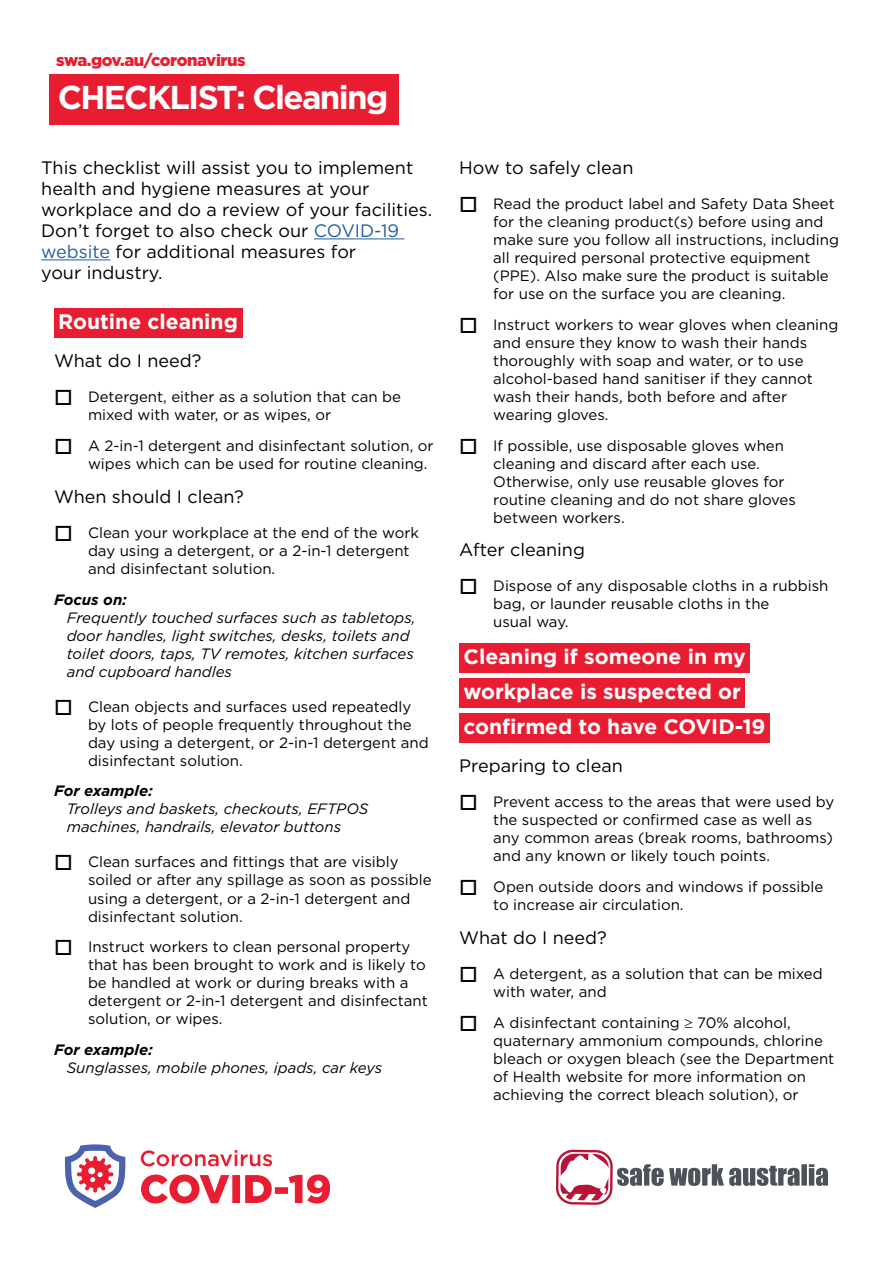
<style>
.page{position:relative;width:893px;height:1263px;background:#fff}
.page>*{position:absolute;margin:0;border:0;box-sizing:border-box;transform-origin:0 0}
.t1{font:700 33px "Gotham";letter-spacing:-.05em;color:#fff}
.t2{font:700 21px/35px "Gotham";color:#fff}
.t3{font:18px/21px "Gotham";color:#000}
.t4{font:900 16.5px "Gotham";letter-spacing:-.025em;color:#e81d32}
.t5{font:15px/18px "Gotham";color:#000}
.t6{font:italic 15px/18px "Gotham";color:#000}
.t7{font:italic 700 15px "Gotham";color:#000}
.s1{color:#215e9e}
</style>
<div class="page">
<div style="left:49px;top:74px;width:349px;height:50px;background:#e81d32"></div>
<svg style="left:65px;top:1144px;width:60px;height:64px"></svg>
<svg style="left:141px;top:1174px;width:189px;height:29px"></svg>
<svg style="left:141px;top:1150px;width:131px;height:16px"></svg>
<div style="left:54px;top:308px;width:188px;height:30px;background:#e81d32"></div>
<hr style="left:314px;top:238px;width:90px;height:1px;background:#215e9e">
<hr style="left:41px;top:259px;width:69px;height:1px;background:#215e9e">
<div style="left:459px;top:643px;width:291px;height:30px;background:#e81d32"></div>
<div style="left:459px;top:678px;width:286px;height:30px;background:#e81d32"></div>
<div style="left:459px;top:713px;width:311px;height:30px;background:#e81d32"></div>
<svg style="left:556px;top:1149px;width:272px;height:56px"></svg>
<p class="t4" style="left:56px;top:49px;width:191px">swa.gov.au/coronavirus</p>
<h1 class="t1" style="left:58px;top:76px;width:332px">CHECKLIST: Cleaning</h1>
<p class="t3" style="left:41px;top:157px;width:392px">This checklist will assist you to implement health and hygiene measures at your workplace and do a review of your facilities.<br>Don’t forget to also check our <span class="s1">COVID-19 website</span> for additional measures for<br>your industry.</p>
<p class="t3" style="left:459px;top:157px;width:176px">How to safely clean</p>
<p class="t5" style="left:493px;top:194px;width:347px">Read the product label and Safety Data Sheet for the cleaning product(s) before using and make sure you follow all instructions, including all required personal protective equipment (PPE). Also make sure the product is suitable for use on the surface you are cleaning.</p>
<p class="t5" style="left:493px;top:315px;width:347px">Instruct workers to wear gloves when cleaning and ensure they know to wash their hands thoroughly with soap and water, or to use alcohol-based hand sanitiser if they cannot wash their hands, both before and after wearing gloves.</p>
<p class="t5" style="left:493px;top:436px;width:304px">If possible, use disposable gloves when cleaning and discard after each use.<br>Otherwise, only use reusable gloves for routine cleaning and do not share gloves between workers.</p>
<p class="t3" style="left:459px;top:539px;width:127px">After cleaning</p>
<p class="t5" style="left:493px;top:577px;width:337px">Dispose of any disposable cloths in a rubbish bag, or launder reusable cloths in the<br>usual way.</p>
<h2 class="t2" style="left:463px;top:639px;width:303px">Cleaning if someone in my workplace is suspected or confirmed to have COVID-19</h2>
<p class="t3" style="left:459px;top:755px;width:165px">Preparing to clean</p>
<p class="t5" style="left:493px;top:793px;width:343px">Prevent access to the areas that were used by the suspected or confirmed case as well as any common areas (break rooms, bathrooms) and any known or likely touch points.</p>
<p class="t5" style="left:493px;top:877px;width:331px">Open outside doors and windows if possible to increase air circulation.</p>
<p class="t3" style="left:459px;top:926px;width:149px">What do I need?</p>
<p class="t5" style="left:493px;top:964px;width:331px">A detergent, as a solution that can be mixed with water, and</p>
<p class="t5" style="left:493px;top:1013px;width:343px">A disinfectant containing ≥ 70% alcohol, quaternary ammonium compounds, chlorine bleach or oxygen bleach (see the Department of Health website for more information on achieving the correct bleach solution), or</p>
<h2 class="t2" style="left:58px;top:304px;width:181px">Routine cleaning</h2>
<p class="t3" style="left:54px;top:350px;width:149px">What do I need?</p>
<p class="t5" style="left:88px;top:388px;width:314px">Detergent, either as a solution that can be mixed with water, or as wipes, or</p>
<p class="t5" style="left:88px;top:436px;width:347px">A 2-in-1 detergent and disinfectant solution, or wipes which can be used for routine cleaning.</p>
<p class="t3" style="left:54px;top:486px;width:191px">When should I clean?</p>
<p class="t5" style="left:88px;top:523px;width:333px">Clean your workplace at the end of the work day using a detergent, or a 2-in-1 detergent and disinfectant solution.</p>
<p class="t7" style="left:54px;top:589px;width:75px">Focus on:</p>
<p class="t6" style="left:67px;top:608px;width:351px">Frequently touched surfaces such as tabletops, door handles, light switches, desks, toilets and toilet doors, taps, TV remotes, kitchen surfaces and cupboard handles</p>
<p class="t5" style="left:88px;top:697px;width:342px">Clean objects and surfaces used repeatedly by lots of people frequently throughout the day using a detergent, or 2-in-1 detergent and disinfectant solution.</p>
<p class="t7" style="left:54px;top:781px;width:100px">For example:</p>
<p class="t6" style="left:67px;top:800px;width:303px">Trolleys and baskets, checkouts, EFTPOS machines, handrails, elevator buttons</p>
<p class="t5" style="left:88px;top:853px;width:345px">Clean surfaces and fittings that are visibly soiled or after any spillage as soon as possible using a detergent, or a 2-in-1 detergent and disinfectant solution.</p>
<p class="t5" style="left:88px;top:938px;width:341px">Instruct workers to clean personal property that has been brought to work and is likely to be handled at work or during breaks with a detergent or 2-in-1 detergent and disinfectant solution, or wipes.</p>
<p class="t7" style="left:54px;top:1040px;width:100px">For example:</p>
<p class="t6" style="left:67px;top:1058px;width:317px">Sunglasses, mobile phones, ipads, car keys</p>
</div>
